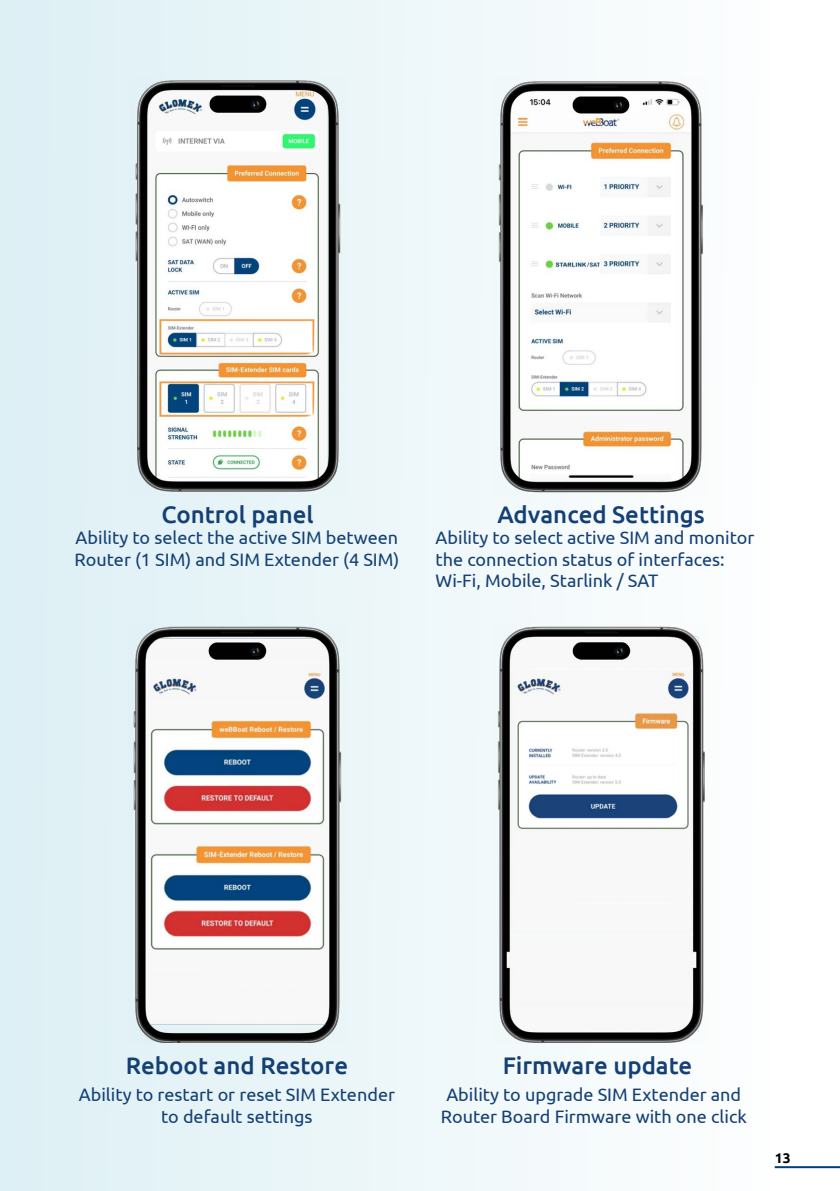
<style>
.page{position:relative;width:840px;height:1191px;background:#fff}
.page>*{position:absolute;margin:0;border:0;box-sizing:border-box;transform-origin:0 0}
.t1{font:500 24px "Ubuntu";color:#144074}
.t2{font:18px/21.6px "Ubuntu";color:#144074}
.t3{font:700 14px "Ubuntu";color:#000}
</style>
<div class="page">
<div style="left:0;top:0;width:771px;height:1191px;background:linear-gradient(to right,#ddeff4,#fdfdfe)"></div>
<hr style="left:774px;top:1166px;width:65px;height:2px;background:#013f7a">
<img style="left:129px;top:77px;width:217px;height:420px">
<img style="left:128px;top:622px;width:217px;height:420px">
<img style="left:492px;top:77px;width:216px;height:420px">
<img style="left:492px;top:622px;width:216px;height:420px">
<h1 class="t1" style="left:161px;top:499px;width:154px">Control panel</h1>
<h1 class="t1" style="left:497px;top:499px;width:209px">Advanced Settings</h1>
<p class="t2" style="left:74px;top:526px;width:326px">Ability to select the active SIM between<br>Router (1 SIM) and SIM Extender (4 SIM)</p>
<p class="t2" style="left:435px;top:526px;width:320px">Ability to select active SIM and monitor the connection status of interfaces:<br>Wi-Fi, Mobile, Starlink / SAT</p>
<h1 class="t1" style="left:126px;top:1050px;width:223px">Reboot and Restore</h1>
<h1 class="t1" style="left:502px;top:1050px;width:191px">Firmware update</h1>
<p class="t2" style="left:79px;top:1083px;width:317px;text-align:center">Ability to restart or reset SIM Extender to default settings</p>
<p class="t2" style="left:440px;top:1083px;width:307px;text-align:center">Ability to upgrade SIM Extender and<br>Router Board Firmware with one click</p>
<p class="t3" style="left:774px;top:1149px;width:17px">13</p>
</div>
